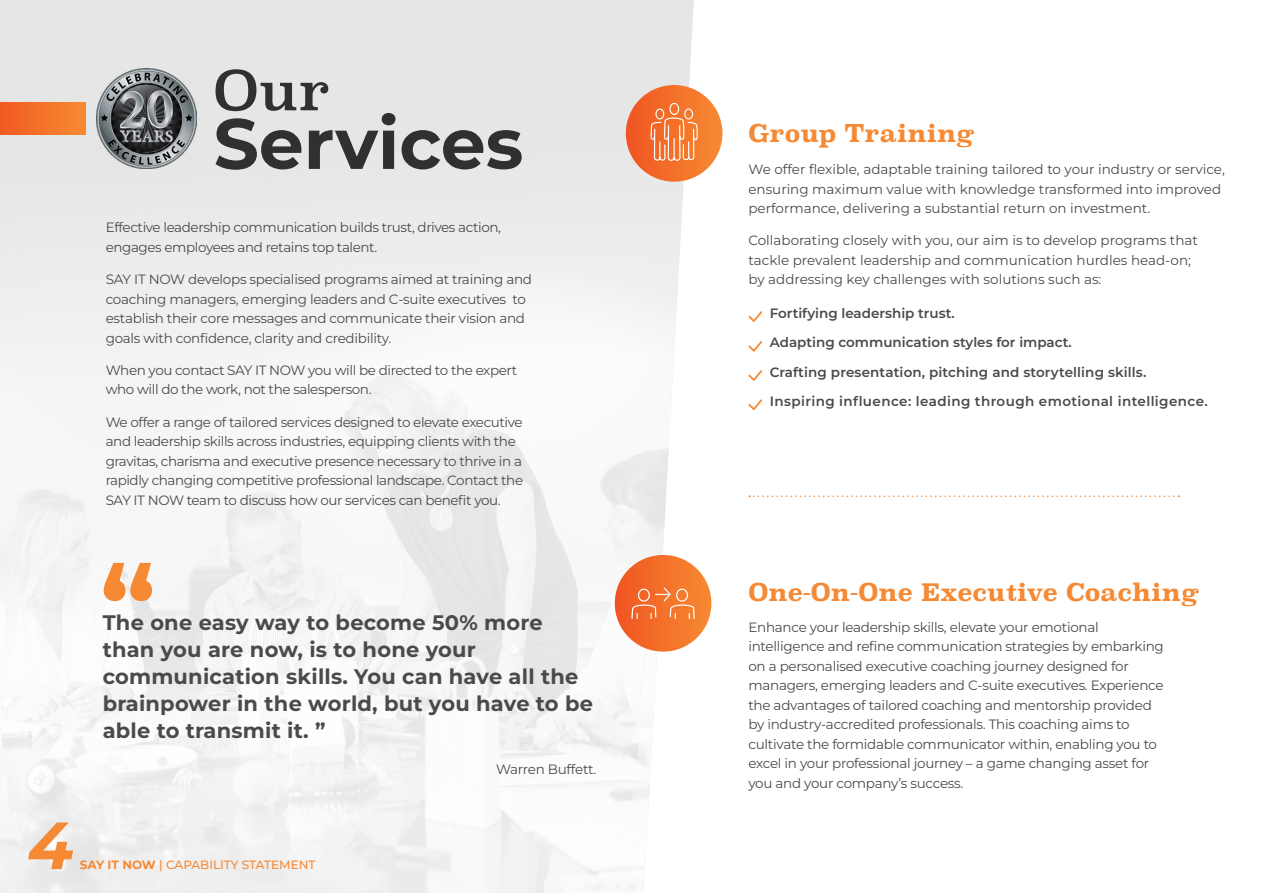
<style>
.page{position:relative;width:1263px;height:893px;background:#fff}
.page>*{position:absolute;margin:0;border:0;box-sizing:border-box;transform-origin:0 0}
.t1{font:700 112.5px "Montserrat";color:#f68933}
.t2{font:700 71.1px "Montserrat";color:#303030}
.t3{font:italic 700 66.6px "Montserrat";color:#f68933}
.t4{font:54px "Superclarendon";color:#303030}
.t5{font:700 24px "Superclarendon";color:#f68933}
.t6{font:700 21px/27px "Montserrat";letter-spacing:.01em;color:#4a4a4a}
.t7{font:13.5px/19.5px "Montserrat";letter-spacing:-.02em;color:#4a4a4a}
.t8{font:13.5px/19.5px "Montserrat";color:#4a4a4a}
.t9{font:600 13.5px/29.2px "Montserrat";letter-spacing:.01em;color:#4a4a4a}
.t10{font:500 12px "Montserrat";color:#f68933}
.s1{font-weight:700}
</style>
<div class="page">
<div style="left:0;top:0;width:649px;height:132px;background:#e6e6e6"></div>
<img style="left:0;top:132px;width:695px;height:761px">
<svg style="left:626px;top:85px;width:96px;height:97px;background:#f3702b"></svg>
<div style="left:615px;top:555px;width:96px;height:97px;background:linear-gradient(to right,#f05522,#f68a32);border-radius:48px"></div>
<svg style="left:749px;top:495px;width:430px;height:2px"></svg>
<svg style="left:649px;top:0;width:49px;height:191px;background:#efb798"></svg>
<svg style="left:631px;top:586px;width:64px;height:77px"></svg>
<div style="left:0;top:103px;width:85px;height:31px;background:linear-gradient(to right,#f15a22,#f68b32)"></div>
<svg style="left:748px;top:341px;width:15px;height:11px"></svg>
<svg style="left:748px;top:370px;width:15px;height:11px"></svg>
<svg style="left:748px;top:399px;width:15px;height:11px"></svg>
<svg style="left:748px;top:311px;width:15px;height:11px"></svg>
<img style="left:96px;top:69px;width:101px;height:100px">
<h3 class="t4" style="left:214px;top:54px;width:118px">Our</h3>
<h2 class="t2" style="left:214px;top:96px;width:311px">Services</h2>
<p class="t7" style="left:106px;top:217px;width:397px">Effective leadership communication builds trust, drives action, engages employees and retains top talent.</p>
<p class="t7" style="left:106px;top:269px;width:428px">SAY IT NOW develops specialised programs aimed at training and coaching managers, emerging leaders and C-suite executives to establish their core messages and communicate their vision and goals with confidence, clarity and credibility.</p>
<p class="t7" style="left:106px;top:360px;width:413px">When you contact SAY IT NOW you will be directed to the expert who will do the work, not the salesperson.</p>
<p class="t7" style="left:106px;top:412px;width:419px">We offer a range of tailored services designed to elevate executive and leadership skills across industries, equipping clients with the gravitas, charisma and executive presence necessary to thrive in a rapidly changing competitive professional landscape. Contact the SAY IT NOW team to discuss how our services can benefit you.</p>
<h1 class="t1" style="left:100px;top:531px;width:58px">“</h1>
<h3 class="t6" style="left:103px;top:609px;width:492px">The one easy way to become 50% more than you are now, is to hone your communication skills. You can have all the brainpower in the world, but you have to be able to transmit it. ”</h3>
<p class="t7" style="left:496px;top:759px;width:102px">Warren Buffett.</p>
<h3 class="t3" style="left:28px;top:801px;width:47px">4</h3>
<p class="t10" style="left:80px;top:856px;width:237px"><span class="s1">SAY IT NOW</span> | CAPABILITY STATEMENT</p>
<h3 class="t5" style="left:748px;top:115px;width:228px">Group Training</h3>
<p class="t8" style="left:748px;top:159px;width:478px">We offer flexible, adaptable training tailored to your industry or service, ensuring maximum value with knowledge transformed into improved performance, delivering a substantial return on investment.</p>
<p class="t8" style="left:748px;top:230px;width:451px">Collaborating closely with you, our aim is to develop programs that tackle prevalent leadership and communication hurdles head-on; by addressing key challenges with solutions such as:</p>
<p class="t9" style="left:770px;top:298px;width:440px">Fortifying leadership trust.<br>Adapting communication styles for impact.<br>Crafting presentation, pitching and storytelling skills.<br>Inspiring influence: leading through emotional intelligence.</p>
<h3 class="t5" style="left:748px;top:574px;width:452px">One-On-One Executive Coaching</h3>
<p class="t7" style="left:748px;top:617px;width:417px">Enhance your leadership skills, elevate your emotional intelligence and refine communication strategies by embarking on a personalised executive coaching journey designed for managers, emerging leaders and C-suite executives. Experience the advantages of tailored coaching and mentorship provided by industry-accredited professionals. This coaching aims to cultivate the formidable communicator within, enabling you to excel in your professional journey – a game changing asset for you and your company’s success.</p>
</div>
